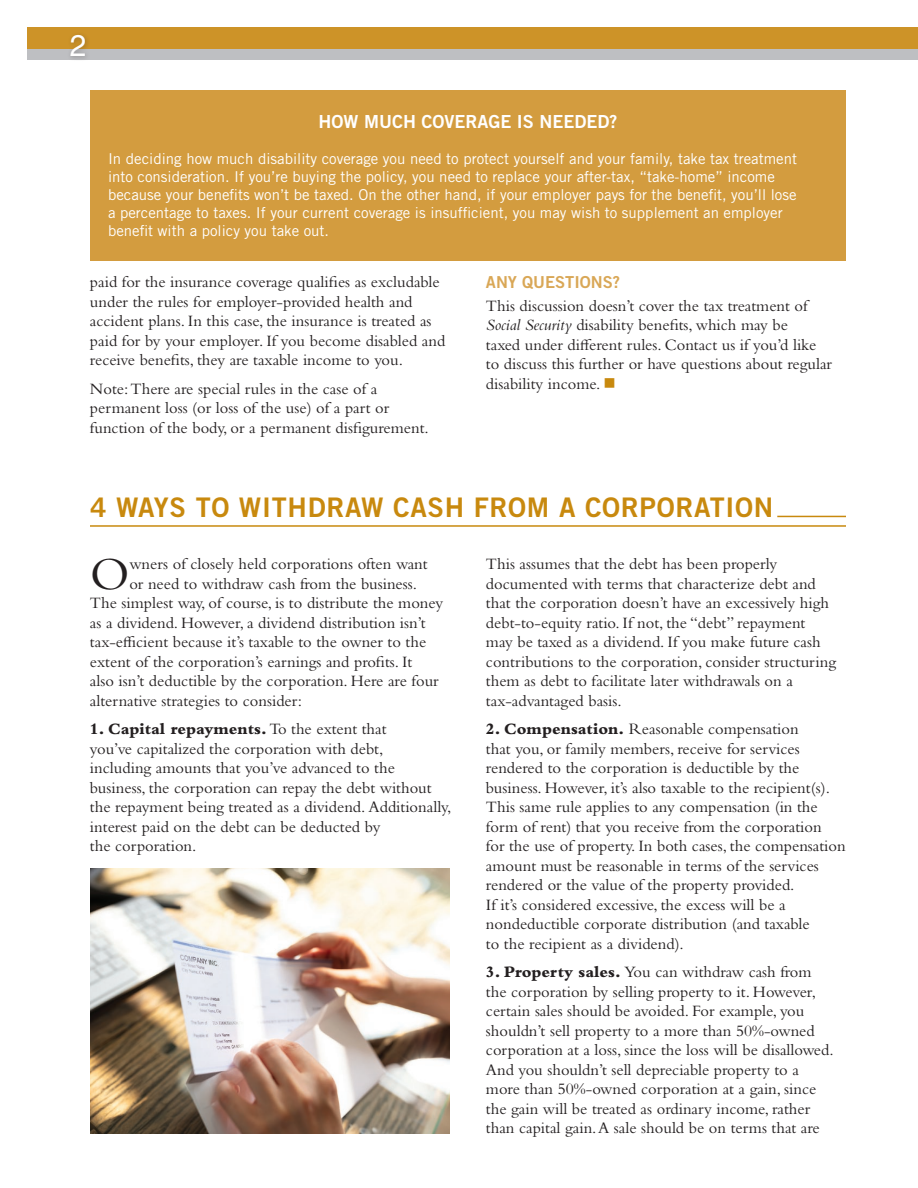
<style>
.page{position:relative;width:918px;height:1188px;background:#fff}
.page>*{position:absolute;margin:0;border:0;box-sizing:border-box;transform-origin:0 0}
.t1{font:47.85px "Bembo Std";color:#231f20}
.t2{font:30px "Helvetica LT Std";color:#fff}
.t3{font:27px "Trade Gothic LT Std Bd 2";letter-spacing:.025em;color:#c8890e}
.t4{font:18px "Trade Gothic LT Std Bd 2";color:#fff}
.t5{font:16.5px/19.5px "Bembo Std";color:#231f20}
.t6{font:16.5px "Trade Gothic LT Std Bd 2";color:#d9a756}
.t7{font:15px/18px "Trade Gothic LT Std";color:#fff}
.s1{font-style:italic}
.s2{color:#c8890e}
.s3{font-weight:800}
</style>
<div class="page">
<div style="left:27px;top:44px;width:891px;height:16px;background:#bebfc2"></div>
<div style="left:27px;top:27px;width:891px;height:22px;background:#cd9328"></div>
<hr style="left:777px;top:516px;width:69px;height:1px;background:#c8890e">
<hr style="left:90px;top:525px;width:756px;height:2px;background:#c8890e">
<div style="left:67px;top:31px;width:24px;height:31px;background:#231f20;opacity:.3"></div>
<img style="left:90px;top:868px;width:360px;height:266px">
<div style="left:90px;top:90px;width:756px;height:171px;background:#d39c3f"></div>
<h2 class="t2" style="left:70px;top:28px;width:18px">2</h2>
<p class="t4" style="left:319px;top:110px;width:300px">HOW MUCH COVERAGE IS NEEDED?</p>
<p class="t7" style="left:108px;top:149px;width:691px">In deciding how much disability coverage you need to protect yourself and your family, take tax treatment into consideration. If you’re buying the policy, you need to replace your after-tax, “take-home” income because your benefits won’t be taxed. On the other hand, if your employer pays for the benefit, you’ll lose a percentage to taxes. If your current coverage is insufficient, you may wish to supplement an employer benefit with a policy you take out.</p>
<p class="t5" style="left:90px;top:272px;width:357px">paid for the insurance coverage qualifies as excludable under the rules for employer-provided health and accident plans. In this case, the insurance is treated as paid for by your employer. If you become disabled and receive benefits, they are taxable income to you.</p>
<p class="t5" style="left:90px;top:378px;width:340px">Note: There are special rules in the case of a permanent loss (or loss of the use) of a part or function of the body, or a permanent disfigurement.</p>
<p class="t6" style="left:486px;top:272px;width:136px">ANY QUESTIONS?</p>
<p class="t5" style="left:486px;top:295px;width:348px">This discussion doesn’t cover the tax treatment of <span class="s1">Social Security</span> disability benefits, which may be<br>taxed under different rules. Contact us if you’d like to discuss this further or have questions about regular disability income. <span class="s2">■</span></p>
<h3 class="t3" style="left:90px;top:490px;width:685px">4 WAYS TO WITHDRAW CASH FROM A CORPORATION</h3>
<h1 class="t1" style="left:90px;top:546px;width:41px">O</h1>
<p class="t5" style="left:129px;top:554px;width:300px">wners of closely held corporations often want</p>
<p class="t5" style="left:129px;top:573px;width:289px">or need to withdraw cash from the business.</p>
<p class="t5" style="left:90px;top:593px;width:355px">The simplest way, of course, is to distribute the money</p>
<p class="t5" style="left:90px;top:612px;width:337px">as a dividend. However, a dividend distribution isn’t</p>
<p class="t5" style="left:90px;top:632px;width:338px">tax-efficient because it’s taxable to the owner to the</p>
<p class="t5" style="left:90px;top:651px;width:324px">extent of the corporation’s earnings and profits. It</p>
<p class="t5" style="left:90px;top:671px;width:350px">also isn’t deductible by the corporation. Here are four</p>
<p class="t5" style="left:90px;top:690px;width:214px">alternative strategies to consider:</p>
<p class="t5" style="left:90px;top:719px;width:363px"><span class="s3">1. Capital repayments.</span> To the extent that<br>you’ve capitalized the corporation with debt,<br>including amounts that you’ve advanced to the business, the corporation can repay the debt without the repayment being treated as a dividend. Additionally, interest paid on the debt can be deducted by<br>the corporation.</p>
<p class="t5" style="left:486px;top:554px;width:352px">This assumes that the debt has been properly documented with terms that characterize debt and that the corporation doesn’t have an excessively high debt-to-equity ratio. If not, the “debt” repayment may be taxed as a dividend. If you make future cash contributions to the corporation, consider structuring them as debt to facilitate later withdrawals on a tax-advantaged basis.</p>
<p class="t5" style="left:486px;top:719px;width:361px"><span class="s3">2. Compensation.</span> Reasonable compensation<br>that you, or family members, receive for services rendered to the corporation is deductible by the business. However, it’s also taxable to the recipient(s).<br>This same rule applies to any compensation (in the form of rent) that you receive from the corporation<br>for the use of property. In both cases, the compensation amount must be reasonable in terms of the services rendered or the value of the property provided.<br>If it’s considered excessive, the excess will be a nondeductible corporate distribution (and taxable<br>to the recipient as a dividend).</p>
<p class="t5" style="left:486px;top:962px;width:349px"><span class="s3">3. Property sales.</span> You can withdraw cash from the corporation by selling property to it. However, certain sales should be avoided. For example, you shouldn’t sell property to a more than 50%-owned corporation at a loss, since the loss will be disallowed.<br>And you shouldn’t sell depreciable property to a more than 50%-owned corporation at a gain, since the gain will be treated as ordinary income, rather than capital gain. A sale should be on terms that are</p>
</div>
